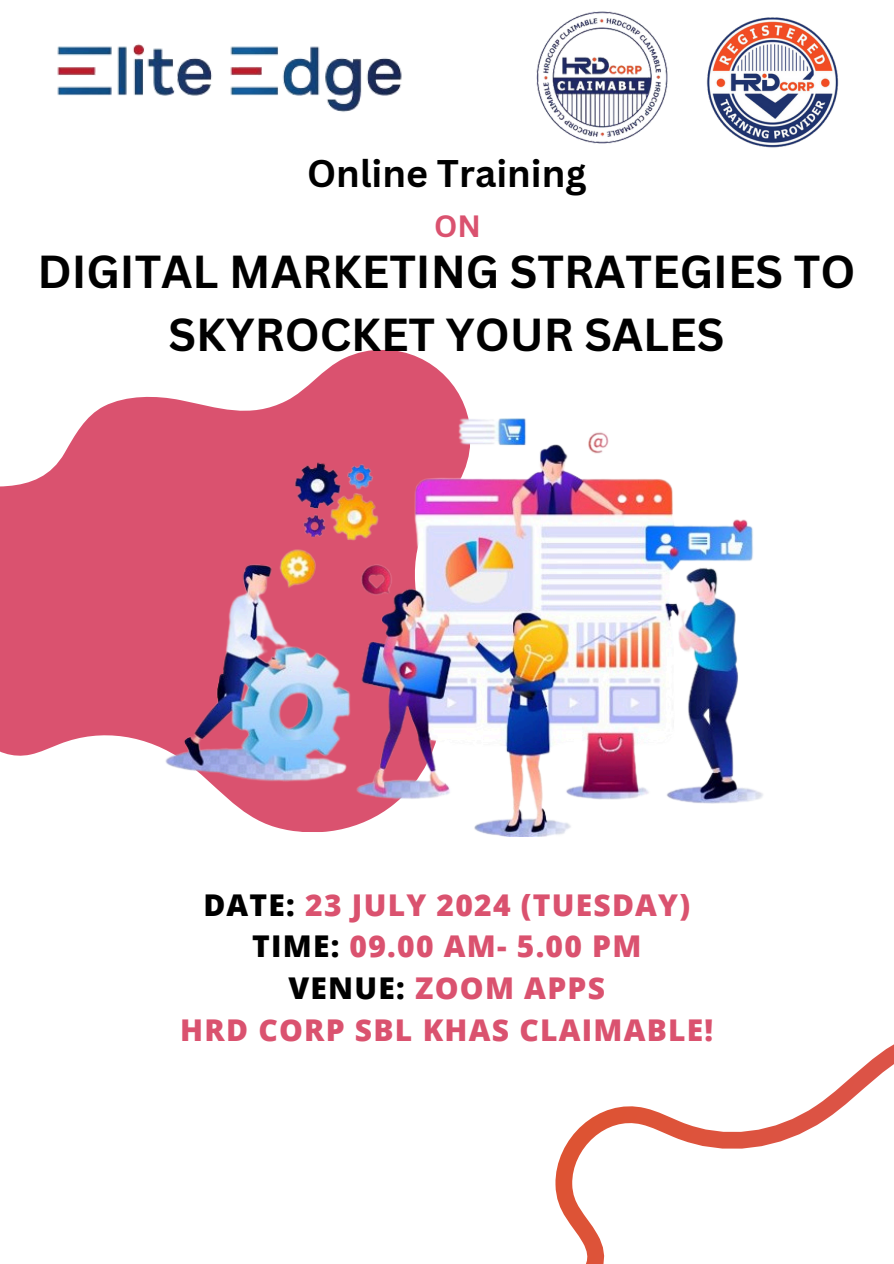
<style>
.page{position:relative;width:894px;height:1264px;background:#fff}
.page>*{position:absolute;margin:0;border:0;box-sizing:border-box;transform-origin:0 0}
.t1{font:700 45px/63px "Canva Sans";color:#000;text-align:center}
.t2{font:700 37.5px "Canva Sans";color:#000}
.t3{font:800 30px "Open Sans";letter-spacing:.04em;color:#da526f}
.t4{font:700 30px "Canva Sans";color:#da526f}
.s1{color:#000}
</style>
<div class="page">
<svg style="left:0;top:365px;width:466px;height:391px;fill:#da526f"></svg>
<svg style="left:555px;top:1045px;width:338px;height:218px"></svg>
<img style="left:154px;top:409px;width:609px;height:427px">
<img style="left:706px;top:17px;width:133px;height:131px">
<img style="left:536px;top:11px;width:132px;height:133px">
<img style="left:57px;top:44px;width:375px;height:321px">
<p class="t2" style="left:307px;top:147px;width:281px">Online Training</p>
<p class="t4" style="left:434px;top:205px;width:48px">ON</p>
<p class="t1" style="left:37px;top:239px;width:819px">DIGITAL MARKETING STRATEGIES TO<br>SKYROCKET YOUR SALES</p>
<h2 class="t3" style="left:203px;top:883px;width:488px"><span class="s1">DATE:</span> 23 JULY 2024 (TUESDAY)</h2>
<h1 class="t3" style="left:252px;top:925px;width:391px"><span class="s1">TIME:</span> 09.00 AM- 5.00 PM</h1>
<p class="t3" style="left:288px;top:967px;width:318px"><span class="s1">VENUE:</span> ZOOM APPS</p>
<p class="t3" style="left:180px;top:1008px;width:534px">HRD CORP SBL KHAS CLAIMABLE!</p>
</div>
